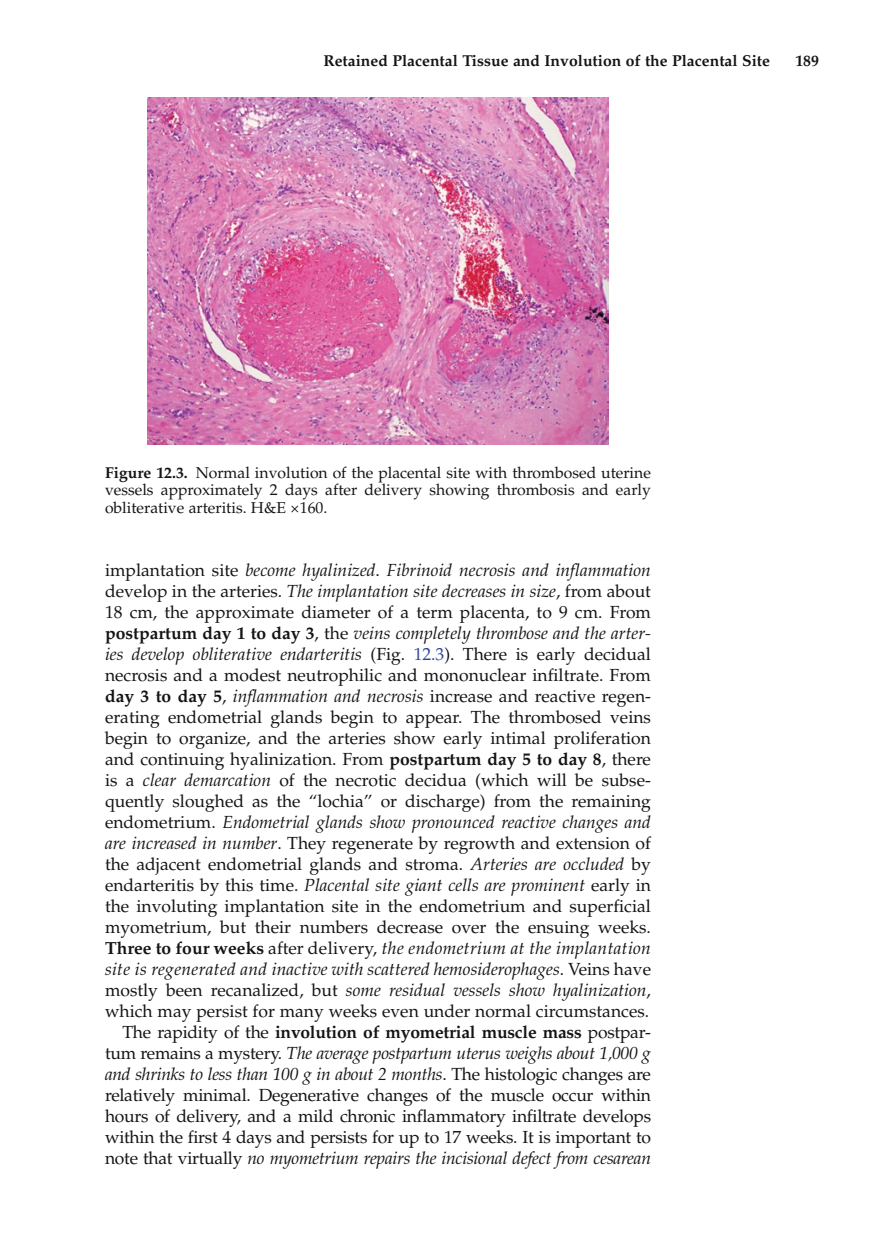
<style>
.page{position:relative;width:882px;height:1260px;background:#fff}
.page>*{position:absolute;margin:0;border:0;box-sizing:border-box;transform-origin:0 0}
.t1{font:17.5px/21px "Palatino";color:#131413;text-align:right}
.t2{font:15.75px/17.5px "Palatino";color:#131413;text-align:justify}
.t3{font:700 15.75px "Palatino";color:#131413}
.s1{font-weight:700}
.s2{font-style:italic}
.s3{color:#2e45a1}
</style>
<div class="page">
<img style="left:147px;top:97px;width:462px;height:348px">
<p class="t3" style="left:323px;top:52px;width:448px">Retained Placental Tissue and Involution of the Placental Site</p>
<p class="t3" style="left:795px;top:52px;width:25px">189</p>
<p class="t2" style="left:105px;top:464px;width:547px"><span class="s1">Figure 12.3.</span> Normal involution of the placental site with thrombosed uterine vessels approximately 2 days after delivery showing thrombosis and early obliterative arteritis. H&amp;E ×160.</p>
<p class="t1" style="left:105px;top:560px;width:548px">implantation site <span class="s2">become hyalinized</span>. <span class="s2">Fibrinoid necrosis and inflammation </span>develop in the arteries. <span class="s2">The implantation site decreases in size</span>, from about 18 cm, the approximate diameter of a term placenta, to 9 cm. From <span class="s1">postpartum day 1 to day 3</span>, the <span class="s2">veins completely thrombose and the arter&shy;ies develop obliterative endarteritis</span> (Fig. <span class="s3">12.3</span>). There is early decidual necrosis and a modest neutrophilic and mononuclear infiltrate. From <span class="s1">day 3 to day 5</span>, <span class="s2">inflammation and necrosis</span> increase and reactive regen&shy;erating endometrial glands begin to appear. The thrombosed veins begin to organize, and the arteries show early intimal proliferation and continuing hyalinization. From <span class="s1">postpartum day 5 to day 8</span>, there is a <span class="s2">clear demarcation</span> of the necrotic decidua (which will be subse&shy;quently sloughed as the “lochia” or discharge) from the remaining endometrium. <span class="s2">Endometrial glands show pronounced reactive changes and are increased in number</span>. They regenerate by regrowth and extension of the adjacent endometrial glands and stroma. <span class="s2">Arteries are occluded</span> by endarteritis by this time. <span class="s2">Placental site giant cells are prominent</span> early in the involuting implantation site in the endometrium and superficial myometrium, but their numbers decrease over the ensuing weeks.<br><span class="s1">Three to four weeks</span> after delivery, <span class="s2">the endometrium at the implantation site is regenerated and inactive with scattered hemosiderophages</span>. Veins have mostly been recanalized, but <span class="s2">some residual vessels show hyalinization</span>, which may persist for many weeks even under normal circumstances.<br>The rapidity of the <span class="s1">involution of myometrial muscle mass</span> postpar&shy;tum remains a mystery. <span class="s2">The average postpartum uterus weighs about 1,000 g and shrinks to less than 100 g in about 2 months</span>. The histologic changes are relatively minimal. Degenerative changes of the muscle occur within hours of delivery, and a mild chronic inflammatory infiltrate develops within the first 4 days and persists for up to 17 weeks. It is important to note that virtually <span class="s2">no myometrium repairs the incisional defect from cesarean</span></p>
</div>
